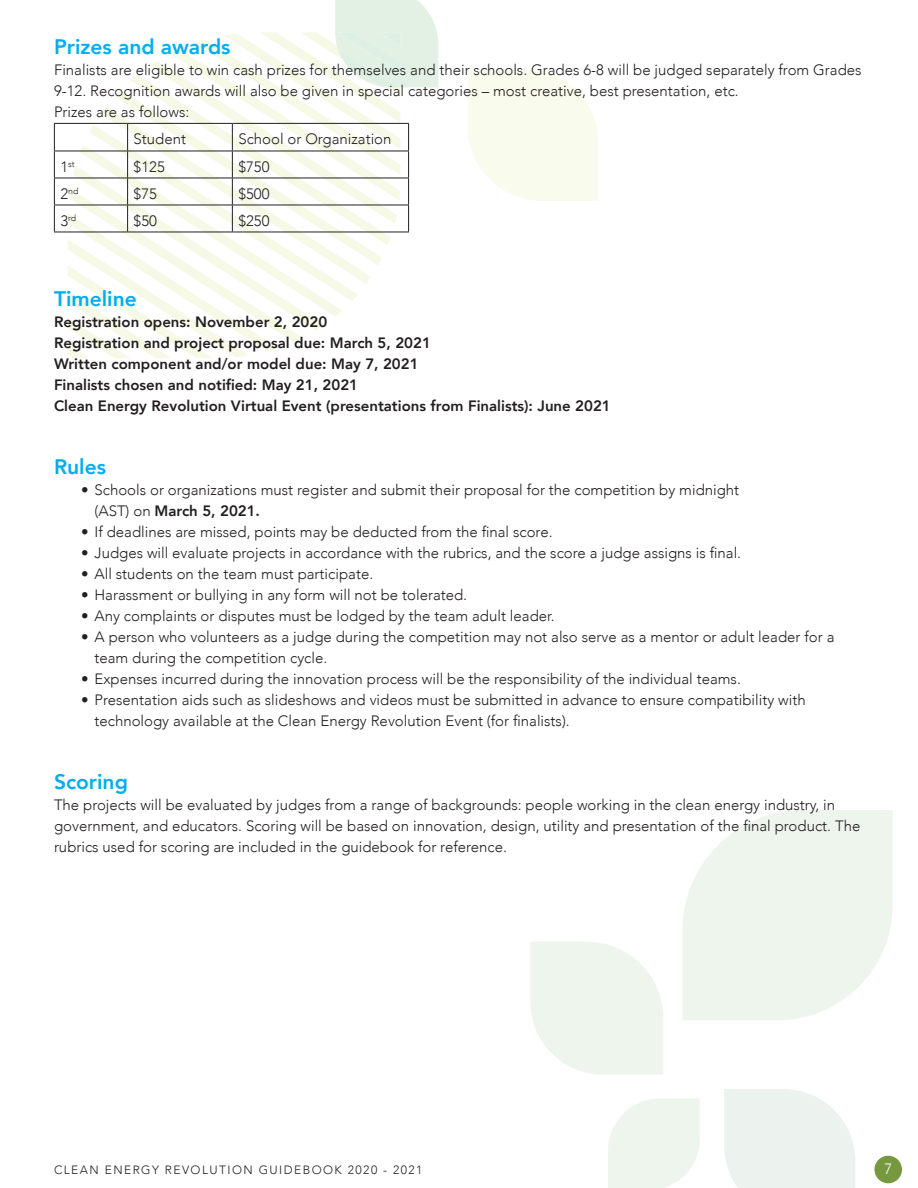
<style>
.page{position:relative;width:918px;height:1188px;background:#fff}
.page>*{position:absolute;margin:0;border:0;box-sizing:border-box;transform-origin:0 0}
.subtitle{font:800 21px "Avenir";color:#00aeef}
.body{font:300 15px/21px "Avenir";color:#231f20}
.body-2{font:800 15px "Avenir";color:#231f20}
.t1{font:300 15px "Avenir";color:#fff}
.t2{font:300 12px "Avenir";letter-spacing:.12em;color:#231f20}
.body-3{font:300 8.7px "Avenir";color:#231f20}
.s1{font-size:15px}
.s2{font-weight:800}
</style>
<div class="page">
<svg style="left:468px;top:70px;width:130px;height:131px;background:#f9fbef"></svg>
<svg style="left:608px;top:1098px;width:92px;height:90px;background:#eff6ef"></svg>
<svg style="left:724px;top:1089px;width:131px;height:99px;background:#edf3ef"></svg>
<svg style="left:530px;top:942px;width:133px;height:133px;background:#eff6ef"></svg>
<svg style="left:682px;top:810px;width:211px;height:210px;background:#eff6ef"></svg>
<hr style="left:54px;top:123px;width:74px;height:1px;background:#231f20">
<hr style="left:54px;top:151px;width:74px;height:1px;background:#231f20">
<hr style="left:54px;top:178px;width:74px;height:1px;background:#231f20">
<hr style="left:54px;top:205px;width:74px;height:1px;background:#231f20">
<svg style="left:54px;top:124px;width:1px;height:108px"></svg>
<svg style="left:68px;top:0;width:370px;height:358px"></svg>
<hr style="left:54px;top:232px;width:74px;height:1px;background:#231f20">
<hr style="left:128px;top:232px;width:104px;height:1px;background:#231f20">
<hr style="left:232px;top:232px;width:177px;height:1px;background:#231f20">
<div style="left:874px;top:1156px;width:28px;height:27px;background:#76993f;border-radius:50%"></div>
<p class="subtitle" style="left:54px;top:30px;width:178px">Prizes and awards</p>
<p class="body" style="left:54px;top:59px;width:809px">Finalists are eligible to win cash prizes for themselves and their schools. Grades 6-8 will be judged separately from Grades<br>9-12. Recognition awards will also be given in special categories – most creative, best presentation, etc.</p>
<p class="body" style="left:54px;top:101px;width:137px">Prizes are as follows:</p>
<p class="body" style="left:134px;top:129px;width:54px">Student</p>
<p class="body" style="left:238px;top:129px;width:155px">School or Organization</p>
<p class="body-3" style="left:60px;top:159px;width:16px"><span class="s1">1</span>st</p>
<p class="body" style="left:134px;top:156px;width:33px">$125</p>
<p class="body" style="left:238px;top:156px;width:33px">$750</p>
<p class="body-3" style="left:60px;top:186px;width:20px"><span class="s1">2</span>nd</p>
<p class="body" style="left:134px;top:183px;width:25px">$75</p>
<p class="body" style="left:238px;top:183px;width:33px">$500</p>
<p class="body-3" style="left:60px;top:213px;width:17px"><span class="s1">3</span>rd</p>
<p class="body" style="left:134px;top:210px;width:25px">$50</p>
<p class="body" style="left:238px;top:210px;width:33px">$250</p>
<p class="subtitle" style="left:54px;top:282px;width:84px">Timeline</p>
<p class="body-2" style="left:54px;top:310px;width:275px">Registration opens: November 2, 2020</p>
<p class="body-2" style="left:54px;top:331px;width:378px">Registration and project proposal due: March 5, 2021</p>
<p class="body-2" style="left:54px;top:352px;width:366px">Written component and/or model due: May 7, 2021</p>
<p class="body-2" style="left:54px;top:373px;width:306px">Finalists chosen and notified: May 21, 2021</p>
<p class="body-2" style="left:54px;top:394px;width:558px">Clean Energy Revolution Virtual Event (presentations from Finalists): June 2021</p>
<p class="subtitle" style="left:54px;top:450px;width:54px">Rules</p>
<p class="body" style="left:94px;top:479px;width:646px;text-indent:-14px">• Schools or organizations must register and submit their proposal for the competition by midnight (AST) on <span class="s2">March 5, 2021.</span></p>
<p class="body" style="left:81px;top:521px;width:473px">• If deadlines are missed, points may be deducted from the final score.</p>
<p class="body" style="left:81px;top:542px;width:662px">• Judges will evaluate projects in accordance with the rubrics, and the score a judge assigns is final.</p>
<p class="body" style="left:81px;top:563px;width:294px">• All students on the team must participate.</p>
<p class="body" style="left:81px;top:584px;width:388px">• Harassment or bullying in any form will not be tolerated.</p>
<p class="body" style="left:81px;top:605px;width:475px">• Any complaints or disputes must be lodged by the team adult leader.</p>
<p class="body" style="left:94px;top:626px;width:741px;text-indent:-14px">• A person who volunteers as a judge during the competition may not also serve as a mentor or adult leader for a team during the competition cycle.</p>
<p class="body" style="left:81px;top:668px;width:661px">• Expenses incurred during the innovation process will be the responsibility of the individual teams.</p>
<p class="body" style="left:94px;top:689px;width:713px;text-indent:-14px">• Presentation aids such as slideshows and videos must be submitted in advance to ensure compatibility with technology available at the Clean Energy Revolution Event (for finalists).</p>
<p class="subtitle" style="left:54px;top:765px;width:75px">Scoring</p>
<p class="body" style="left:54px;top:794px;width:808px">The projects will be evaluated by judges from a range of backgrounds: people working in the clean energy industry, in government, and educators. Scoring will be based on innovation, design, utility and presentation of the final product. The rubrics used for scoring are included in the guidebook for reference.</p>
<p class="t2" style="left:54px;top:1163px;width:370px">CLEAN ENERGY REVOLUTION GUIDEBOOK 2020 - 2021</p>
<p class="t1" style="left:884px;top:1160px;width:9px">7</p>
</div>
